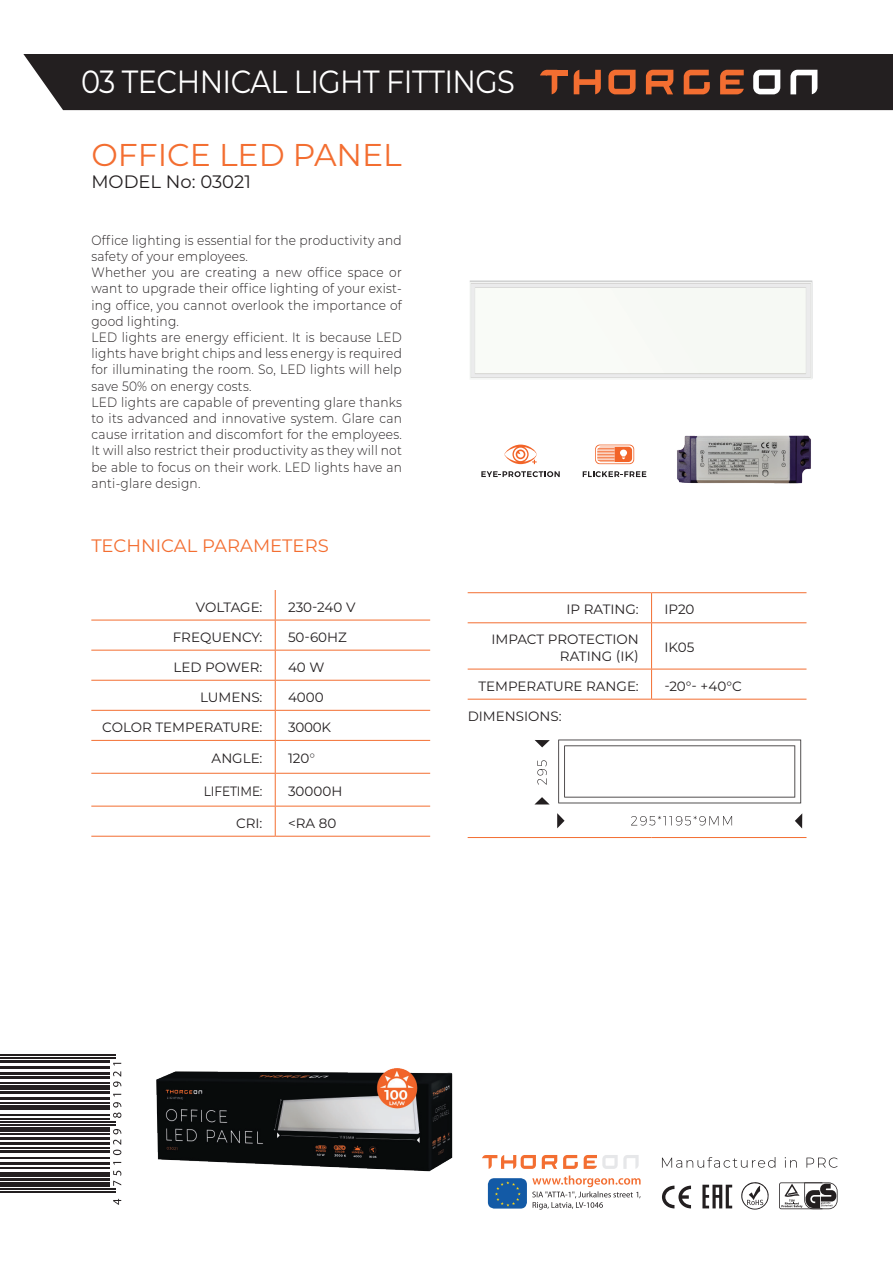
<style>
.page{position:relative;width:893px;height:1263px;background:#fff}
.page>*{position:absolute;margin:0;border:0;box-sizing:border-box;transform-origin:0 0}
.t1{font:32.1px "Montserrat";letter-spacing:-.02em;color:#fff;scale:.9 1}
.t2{font:31.5px "Montserrat";color:#f36e31}
.t3{font:18px "Montserrat";color:#f36e31}
.t4{font:18px "Montserrat";color:#231f20}
.t5{font:300 13.5px/16.2px "Montserrat";letter-spacing:.02em;color:#231f20;scale:.9 1}
.t6{font:13.5px/16.2px "Montserrat";color:#231f20;text-align:right}
.t7{font:13.5px "Montserrat";color:#231f20;scale:.9 1}
.s1{font-weight:300}
</style>
<div class="page">
<div style="left:23px;top:54px;width:870px;height:56px;background:#231f20"></div>
<svg style="left:753px;top:70px;width:27px;height:24px"></svg>
<svg style="left:608px;top:70px;width:28px;height:24px"></svg>
<svg style="left:646px;top:70px;width:27px;height:24px"></svg>
<svg style="left:684px;top:70px;width:26px;height:24px"></svg>
<svg style="left:720px;top:70px;width:24px;height:24px"></svg>
<svg style="left:540px;top:70px;width:17px;height:24px"></svg>
<div style="left:557px;top:70px;width:10px;height:6px;background:#f36e31"></div>
<svg style="left:574px;top:70px;width:27px;height:24px"></svg>
<svg style="left:790px;top:70px;width:27px;height:24px"></svg>
<hr style="left:275px;top:590px;width:1px;height:30px;background:#f36e31">
<hr style="left:91px;top:620px;width:184px;height:1px;background:#f36e31">
<hr style="left:275px;top:620px;width:155px;height:1px;background:#f36e31">
<hr style="left:275px;top:620px;width:1px;height:30px;background:#f36e31">
<hr style="left:91px;top:650px;width:184px;height:1px;background:#f36e31">
<hr style="left:275px;top:650px;width:155px;height:1px;background:#f36e31">
<hr style="left:275px;top:650px;width:1px;height:30px;background:#f36e31">
<hr style="left:91px;top:680px;width:184px;height:1px;background:#f36e31">
<hr style="left:275px;top:680px;width:155px;height:1px;background:#f36e31">
<hr style="left:91px;top:710px;width:184px;height:1px;background:#f36e31">
<hr style="left:275px;top:710px;width:155px;height:1px;background:#f36e31">
<svg style="left:275px;top:681px;width:1px;height:59px"></svg>
<hr style="left:91px;top:740px;width:184px;height:1px;background:#f36e31">
<hr style="left:275px;top:740px;width:155px;height:1px;background:#f36e31">
<hr style="left:275px;top:741px;width:1px;height:32px;background:#f36e31">
<hr style="left:91px;top:773px;width:184px;height:1px;background:#f36e31">
<hr style="left:275px;top:773px;width:155px;height:1px;background:#f36e31">
<hr style="left:275px;top:774px;width:1px;height:32px;background:#f36e31">
<hr style="left:91px;top:806px;width:184px;height:1px;background:#f36e31">
<hr style="left:275px;top:806px;width:155px;height:1px;background:#f36e31">
<hr style="left:275px;top:806px;width:1px;height:30px;background:#f36e31">
<hr style="left:91px;top:836px;width:184px;height:1px;background:#f36e31">
<hr style="left:275px;top:836px;width:155px;height:1px;background:#f36e31">
<hr style="left:468px;top:592px;width:184px;height:1px;background:#f36e31">
<hr style="left:652px;top:592px;width:154px;height:1px;background:#f36e31">
<svg style="left:651px;top:593px;width:1px;height:29px"></svg>
<hr style="left:468px;top:622px;width:184px;height:1px;background:#f36e31">
<hr style="left:652px;top:622px;width:154px;height:1px;background:#f36e31">
<hr style="left:651px;top:623px;width:1px;height:46px;background:#f36e31">
<hr style="left:468px;top:669px;width:184px;height:1px;background:#f36e31">
<hr style="left:652px;top:669px;width:154px;height:1px;background:#f36e31">
<hr style="left:651px;top:669px;width:1px;height:30px;background:#f36e31">
<hr style="left:468px;top:699px;width:184px;height:1px;background:#f36e31">
<hr style="left:652px;top:699px;width:154px;height:1px;background:#f36e31">
<hr style="left:468px;top:837px;width:184px;height:1px;background:#f36e31">
<hr style="left:652px;top:837px;width:154px;height:1px;background:#f36e31">
<svg style="left:662px;top:1157px;width:113px;height:11px"></svg>
<svg style="left:785px;top:1157px;width:12px;height:10px"></svg>
<svg style="left:806px;top:1157px;width:31px;height:11px"></svg>
<svg style="left:542px;top:1155px;width:15px;height:14px"></svg>
<svg style="left:563px;top:1155px;width:15px;height:14px"></svg>
<svg style="left:584px;top:1155px;width:55px;height:14px"></svg>
<svg style="left:482px;top:1155px;width:54px;height:14px"></svg>
<svg style="left:532px;top:1175px;width:109px;height:34px"></svg>
<div style="left:488px;top:1178px;width:39px;height:30px;background:#135aa6;border-radius:6px"></div>
<svg style="left:495px;top:1181px;width:26px;height:25px"></svg>
<svg style="left:662px;top:1185px;width:29px;height:23px"></svg>
<svg style="left:741px;top:1182px;width:28px;height:27px"></svg>
<svg style="left:702px;top:1185px;width:30px;height:23px"></svg>
<svg style="left:779px;top:1182px;width:59px;height:27px"></svg>
<img style="left:469px;top:280px;width:344px;height:99px">
<img style="left:156px;top:1068px;width:297px;height:104px">
<svg style="left:595px;top:445px;width:39px;height:19px"></svg>
<svg style="left:583px;top:471px;width:63px;height:6px"></svg>
<svg style="left:504px;top:445px;width:33px;height:19px"></svg>
<svg style="left:481px;top:471px;width:79px;height:6px"></svg>
<img style="left:677px;top:435px;width:134px;height:49px">
<svg style="left:558px;top:739px;width:243px;height:64px"></svg>
<svg style="left:557px;top:813px;width:8px;height:15px"></svg>
<svg style="left:795px;top:813px;width:7px;height:15px"></svg>
<svg style="left:631px;top:816px;width:101px;height:9px"></svg>
<svg style="left:537px;top:760px;width:10px;height:25px"></svg>
<svg style="left:535px;top:797px;width:14px;height:7px"></svg>
<svg style="left:535px;top:740px;width:15px;height:7px"></svg>
<hr style="left:0;top:1191px;width:116px;height:1px;background:#231f20">
<hr style="left:0;top:1188px;width:116px;height:1px;background:#231f20">
<hr style="left:0;top:1182px;width:110px;height:4px;background:#231f20">
<hr style="left:0;top:1178px;width:110px;height:3px;background:#231f20">
<hr style="left:0;top:1172px;width:110px;height:4px;background:#231f20">
<hr style="left:0;top:1168px;width:110px;height:1px;background:#231f20">
<hr style="left:0;top:1162px;width:110px;height:3px;background:#231f20">
<hr style="left:0;top:1157px;width:110px;height:2px;background:#231f20">
<hr style="left:0;top:1150px;width:110px;height:3px;background:#231f20">
<hr style="left:0;top:1147px;width:110px;height:2px;background:#231f20">
<hr style="left:0;top:1141px;width:110px;height:3px;background:#231f20">
<hr style="left:0;top:1137px;width:110px;height:3px;background:#231f20">
<hr style="left:0;top:1133px;width:110px;height:1px;background:#231f20">
<hr style="left:0;top:1127px;width:110px;height:4px;background:#231f20">
<svg style="left:113px;top:1199px;width:8px;height:6px"></svg>
<svg style="left:113px;top:1129px;width:8px;height:57px"></svg>
<hr style="left:0;top:1124px;width:116px;height:2px;background:#231f20">
<hr style="left:0;top:1121px;width:116px;height:2px;background:#231f20">
<hr style="left:0;top:1118px;width:110px;height:2px;background:#231f20">
<hr style="left:0;top:1114px;width:110px;height:1px;background:#231f20">
<div style="left:0;top:1105px;width:110px;height:5px;background:#231f20"></div>
<hr style="left:0;top:1102px;width:110px;height:2px;background:#231f20">
<hr style="left:0;top:1097px;width:110px;height:2px;background:#231f20">
<hr style="left:0;top:1091px;width:110px;height:3px;background:#231f20">
<hr style="left:0;top:1085px;width:110px;height:4px;background:#231f20">
<hr style="left:0;top:1082px;width:110px;height:1px;background:#231f20">
<hr style="left:0;top:1076px;width:110px;height:3px;background:#231f20">
<hr style="left:0;top:1072px;width:110px;height:3px;background:#231f20">
<hr style="left:0;top:1066px;width:110px;height:3px;background:#231f20">
<hr style="left:0;top:1060px;width:110px;height:3px;background:#231f20">
<svg style="left:113px;top:1063px;width:8px;height:55px"></svg>
<hr style="left:0;top:1057px;width:116px;height:2px;background:#231f20">
<hr style="left:0;top:1054px;width:116px;height:2px;background:#231f20">
<h1 class="t1" style="left:81px;top:60px;width:484px">03 TECHNICAL LIGHT FITTINGS</h1>
<h2 class="t2" style="left:91px;top:134px;width:312px">OFFICE LED PANEL</h2>
<h3 class="t4" style="left:91px;top:169px;width:161px">MODEL No: 03021</h3>
<p class="t5" style="left:91px;top:231px;width:346px">Office lighting is essential for the productivity and safety of your employees.<br>Whether you are creating a new office space or want to upgrade their office lighting of your exist&shy;ing office, you cannot overlook the importance of good lighting.<br>LED lights are energy efficient. It is because LED lights have bright chips and less energy is required for illuminating the room. So, LED lights will help save 50% on energy costs.<br>LED lights are capable of preventing glare thanks to its advanced and innovative system. Glare can cause irritation and discomfort for the employees.<br>It will also restrict their productivity as they will not be able to focus on their work. LED lights have an anti-glare design.</p>
<h3 class="t3" style="left:91px;top:533px;width:239px">TECHNICAL PARAMETERS</h3>
<p class="t6" style="left:196px;top:598px;width:68px">VOLTAGE:</p>
<p class="t6" style="left:288px;top:598px;width:69px">230-240 V</p>
<p class="t6" style="left:173px;top:628px;width:91px">FREQUENCY:</p>
<p class="t6" style="left:288px;top:628px;width:60px">50-60HZ</p>
<p class="t6" style="left:174px;top:658px;width:90px">LED POWER:</p>
<p class="t6" style="left:288px;top:658px;width:38px">40 W</p>
<p class="t6" style="left:200px;top:688px;width:64px">LUMENS:</p>
<p class="t6" style="left:288px;top:688px;width:37px">4000</p>
<p class="t6" style="left:102px;top:718px;width:162px">COLOR TEMPERATURE:</p>
<p class="t6" style="left:288px;top:718px;width:44px">3000K</p>
<p class="t6" style="left:212px;top:750px;width:52px">ANGLE:</p>
<p class="t6" style="left:288px;top:750px;width:29px">120<span class="s1">°</span></p>
<p class="t7" style="left:204px;top:782px;width:67px">LIFETIME:</p>
<p class="t6" style="left:288px;top:783px;width:56px">30000H</p>
<p class="t6" style="left:236px;top:814px;width:28px">CRI:</p>
<p class="t6" style="left:288px;top:814px;width:50px">&lt;RA 80</p>
<p class="t6" style="left:566px;top:601px;width:74px">IP RATING:</p>
<p class="t6" style="left:664px;top:601px;width:32px">IP20</p>
<p class="t6" style="left:491px;top:631px;width:149px">IMPACT PROTECTION<br>RATING (IK)</p>
<p class="t6" style="left:664px;top:639px;width:31px">IK05</p>
<p class="t6" style="left:478px;top:677px;width:162px">TEMPERATURE RANGE:</p>
<p class="t6" style="left:664px;top:677px;width:79px">-20°- +40°C</p>
<p class="t6" style="left:468px;top:707px;width:95px">DIMENSIONS:</p>
</div>
